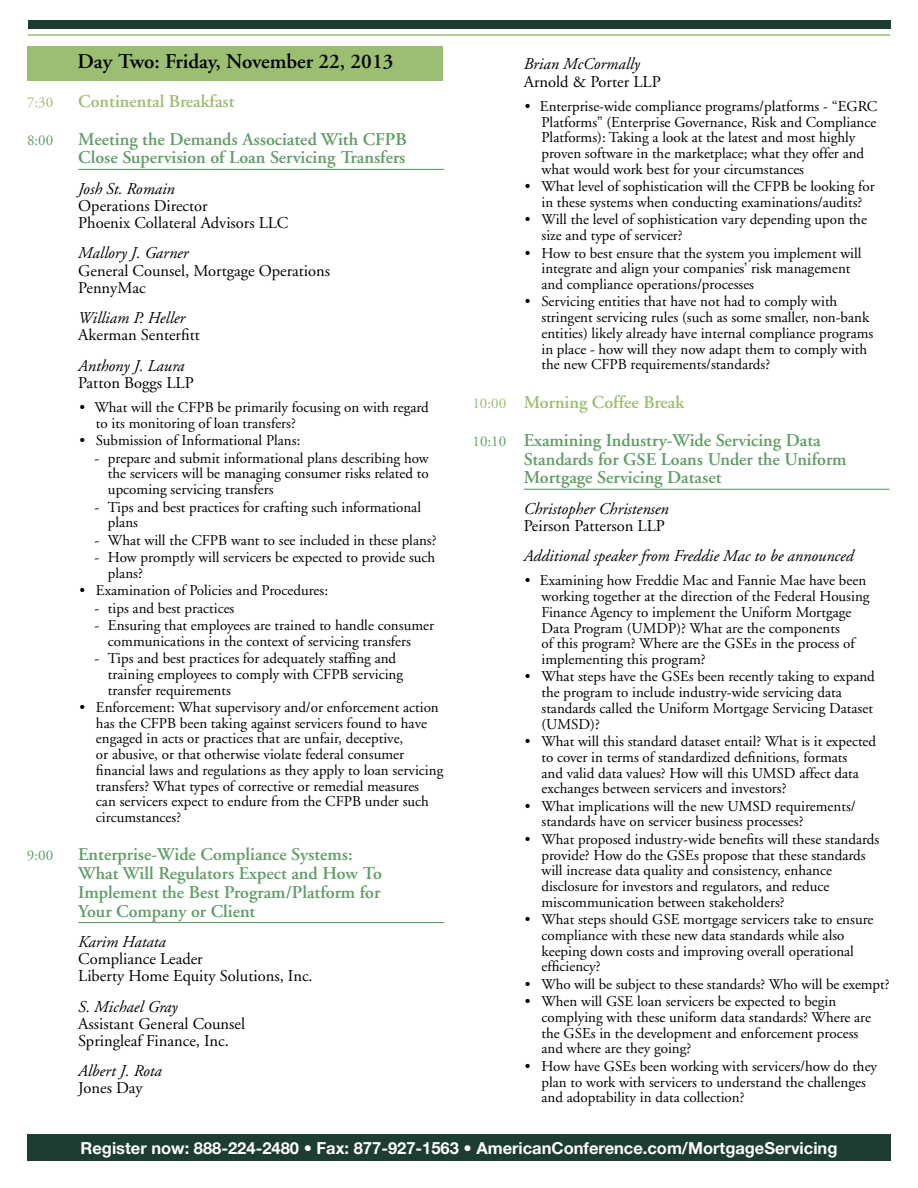
<style>
.page{position:relative;width:918px;height:1188px;background:#fff}
.page>*{position:absolute;margin:0;border:0;box-sizing:border-box;transform-origin:0 0}
.t1{font:600 21px "Adobe Garamond";color:#000}
.t2{font:600 18px/18.8px "Adobe Garamond";color:#619d66}
.t3{font:600 18px "Adobe Garamond";color:#9bbe72}
.t4{font:16.5px/17.2px "Adobe Garamond";color:#000}
.t5{font:italic 16.5px "Adobe Garamond";color:#000}
.t6{font:700 16.5px "Helvetica Neue";color:#fff}
.t7{font:15px/15.8px "Adobe Garamond";color:#000}
.t8{font:15px "Adobe Garamond";color:#619d66}
.t9{font:15px "Adobe Garamond";color:#9bbe72}
.s1{font-weight:400;font-size:15px;color:#9bbe72}
.s2{color:#9bbe72}
.s3{font-weight:400;font-size:15px}
</style>
<div class="page">
<div style="left:27px;top:46px;width:415px;height:34px;background:#9bbe72"></div>
<div style="left:27px;top:1134px;width:864px;height:27px;background:#1c3c34"></div>
<hr style="left:78px;top:169px;width:366px;height:1px;background:#619d66">
<hr style="left:78px;top:922px;width:366px;height:1px;background:#619d66">
<hr style="left:524px;top:489px;width:365px;height:1px;background:#619d66">
<div style="left:28px;top:21px;width:862px;height:8px;background:#1c3c34"></div>
<hr style="left:28px;top:34px;width:862px;height:2px;background:#9bbe72">
<h1 class="t1" style="left:78px;top:50px;width:317px">Day Two: Friday, November 22, 2013</h1>
<p class="t9" style="left:27px;top:94px;width:28px">7:30</p>
<p class="t3" style="left:78px;top:91px;width:158px">Continental Breakfast</p>
<p class="t8" style="left:27px;top:132px;width:28px">8:00</p>
<p class="t2" style="left:78px;top:130px;width:330px">Meeting the Demands Associated With CFPB<br>Close Supervision of Loan Servicing Transfers</p>
<p class="t5" style="left:78px;top:180px;width:98px">Josh St. Romain</p>
<p class="t4" style="left:78px;top:198px;width:212px">Operations Director<br>Phoenix Collateral Advisors LLC</p>
<p class="t5" style="left:78px;top:244px;width:112px">Mallory J. Garner</p>
<p class="t4" style="left:78px;top:262px;width:253px">General Counsel, Mortgage Operations<br>PennyMac</p>
<p class="t5" style="left:78px;top:309px;width:108px">William P. Heller</p>
<p class="t4" style="left:78px;top:327px;width:123px">Akerman Senterfitt</p>
<p class="t5" style="left:78px;top:356px;width:108px">Anthony J. Laura</p>
<p class="t4" style="left:78px;top:374px;width:117px">Patton Boggs LLP</p>
<p class="t7" style="left:96px;top:400px;width:334px;text-indent:-17px">• What will the CFPB be primarily focusing on with regard to its monitoring of loan transfers?</p>
<p class="t7" style="left:79px;top:433px;width:222px">• Submission of Informational Plans:</p>
<p class="t7" style="left:108px;top:450px;width:322px;text-align:justify;text-indent:-13px">- prepare and submit informational plans describing how the servicers will be managing consumer risks related to upcoming servicing transfers</p>
<p class="t7" style="left:108px;top:499px;width:315px;text-indent:-13px">- Tips and best practices for crafting such informational plans</p>
<p class="t7" style="left:94px;top:532px;width:344px">- What will the CFPB want to see included in these plans?</p>
<p class="t7" style="left:108px;top:550px;width:329px;text-indent:-13px">- How promptly will servicers be expected to provide such plans?</p>
<p class="t7" style="left:79px;top:583px;width:250px">• Examination of Policies and Procedures:</p>
<p class="t7" style="left:94px;top:600px;width:142px">- tips and best practices</p>
<p class="t7" style="left:108px;top:618px;width:328px;text-indent:-13px">- Ensuring that employees are trained to handle consumer communications in the context of servicing transfers</p>
<p class="t7" style="left:108px;top:651px;width:297px;text-indent:-13px">- Tips and best practices for adequately staffing and training employees to comply with CFPB servicing transfer requirements</p>
<p class="t7" style="left:96px;top:700px;width:349px;text-indent:-16px">• Enforcement: What supervisory and/or enforcement action has the CFPB been taking against servicers found to have engaged in acts or practices that are unfair, deceptive,<br>or abusive, or that otherwise violate federal consumer financial laws and regulations as they apply to loan servicing transfers? What types of corrective or remedial measures<br>can servicers expect to endure from the CFPB under such circumstances?</p>
<p class="t8" style="left:27px;top:848px;width:28px">9:00</p>
<p class="t2" style="left:78px;top:846px;width:305px">Enterprise-Wide Compliance Systems:<br>What Will Regulators Expect and How To Implement the Best Program/Platform for Your Company or Client</p>
<p class="t5" style="left:78px;top:933px;width:89px">Karim Hatata</p>
<p class="t4" style="left:78px;top:951px;width:236px">Compliance Leader<br>Liberty Home Equity Solutions, Inc.</p>
<p class="t5" style="left:78px;top:997px;width:101px">S. Michael Gray</p>
<p class="t4" style="left:78px;top:1015px;width:168px">Assistant General Counsel<br>Springleaf Finance, Inc.</p>
<p class="t5" style="left:78px;top:1062px;width:85px">Albert J. Rota</p>
<p class="t4" style="left:78px;top:1080px;width:66px">Jones Day</p>
<p class="t5" style="left:524px;top:55px;width:118px">Brian McCormally</p>
<p class="t4" style="left:524px;top:73px;width:138px">Arnold &amp; Porter LLP</p>
<p class="t7" style="left:541px;top:99px;width:337px;text-indent:-17px">• Enterprise-wide compliance programs/platforms - “EGRC Platforms” (Enterprise Governance, Risk and Compliance Platforms): Taking a look at the latest and most highly proven software in the marketplace; what they offer and what would work best for your circumstances</p>
<p class="t7" style="left:525px;top:179px;width:351px;text-align:center">• What level of sophistication will the CFPB be looking for in these systems when conducting examinations/audits?</p>
<p class="t7" style="left:541px;top:212px;width:327px;text-indent:-17px">• Will the level of sophistication vary depending upon the size and type of servicer?</p>
<p class="t7" style="left:541px;top:245px;width:322px;text-indent:-17px">• How to best ensure that the system you implement will integrate and align your companies’ risk management and compliance operations/processes</p>
<p class="t7" style="left:541px;top:294px;width:333px;text-indent:-17px">• Servicing entities that have not had to comply with stringent servicing rules (such as some smaller, non-bank entities) likely already have internal compliance programs in place - how will they now adapt them to comply with the new CFPB requirements/standards?</p>
<p class="t2" style="left:472px;top:383px;width:350px;line-height:38.2px"><span class="s1">10:00</span> <span class="s2">Morning Coffee Break<br></span><span class="s3">10:10</span> Examining Industry-Wide Servicing Data</p>
<p class="t2" style="left:524px;top:450px;width:324px">Standards for GSE Loans Under the Uniform<br>Mortgage Servicing Dataset</p>
<p class="t5" style="left:524px;top:499px;width:147px">Christopher Christensen</p>
<p class="t4" style="left:524px;top:517px;width:143px">Peirson Patterson LLP</p>
<p class="t5" style="left:524px;top:547px;width:331px">Additional speaker from Freddie Mac to be announced</p>
<p class="t7" style="left:541px;top:573px;width:330px;text-indent:-17px">• Examining how Freddie Mac and Fannie Mae have been working together at the direction of the Federal Housing Finance Agency to implement the Uniform Mortgage Data Program (UMDP)? What are the components<br>of this program? Where are the GSEs in the process of implementing this program?</p>
<p class="t7" style="left:541px;top:669px;width:335px;text-indent:-17px">• What steps have the GSEs been recently taking to expand the program to include industry-wide servicing data standards called the Uniform Mortgage Servicing Dataset (UMSD)?</p>
<p class="t7" style="left:541px;top:734px;width:336px;text-indent:-17px">• What will this standard dataset entail? What is it expected to cover in terms of standardized definitions, formats<br>and valid data values? How will this UMSD affect data exchanges between servicers and investors?</p>
<p class="t7" style="left:541px;top:798px;width:316px;text-indent:-17px">• What implications will the new UMSD requirements/ standards have on servicer business processes?</p>
<p class="t7" style="left:541px;top:832px;width:339px;text-indent:-17px">• What proposed industry-wide benefits will these standards provide? How do the GSEs propose that these standards will increase data quality and consistency, enhance disclosure for investors and regulators, and reduce miscommunication between stakeholders?</p>
<p class="t7" style="left:541px;top:912px;width:333px;text-indent:-17px">• What steps should GSE mortgage servicers take to ensure compliance with these new data standards while also keeping down costs and improving overall operational efficiency?</p>
<p class="t7" style="left:525px;top:977px;width:366px">• Who will be subject to these standards? Who will be exempt?</p>
<p class="t7" style="left:541px;top:994px;width:331px;text-indent:-17px">• When will GSE loan servicers be expected to begin complying with these uniform data standards? Where are the GSEs in the development and enforcement process and where are they going?</p>
<p class="t7" style="left:541px;top:1059px;width:337px;text-indent:-16px">• How have GSEs been working with servicers/how do they plan to work with servicers to understand the challenges and adoptability in data collection?</p>
<p class="t6" style="left:81px;top:1138px;width:758px">Register now: 888-224-2480 • Fax: 877-927-1563 • AmericanConference.com/MortgageServicing</p>
</div>
